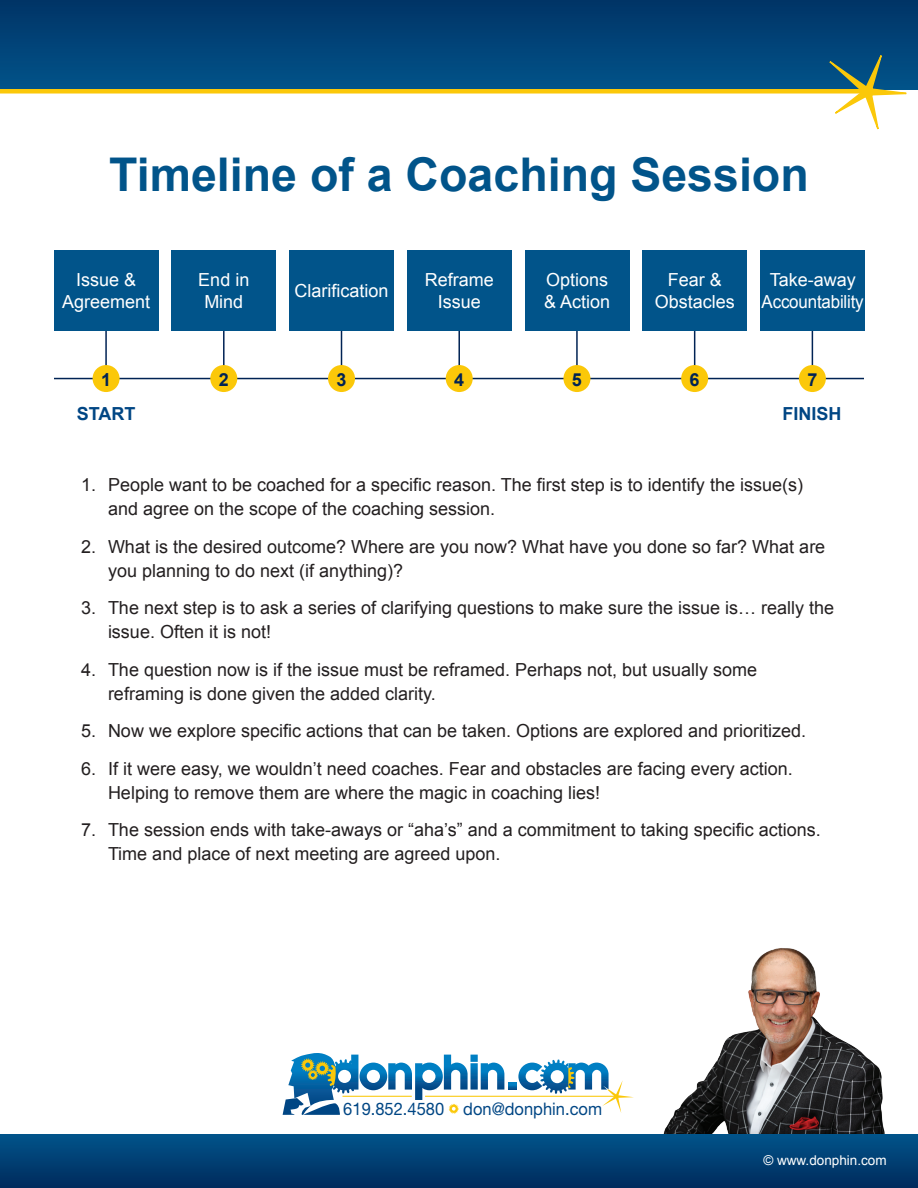
<style>
.page{position:relative;width:918px;height:1188px;background:#fff}
.page>*{position:absolute;margin:0;border:0;box-sizing:border-box;transform-origin:0 0}
.t1{font:700 46.5px "Arial";color:#01548a}
.t2{font:18px/24px "Arial";color:#231f20}
.t3{font:18px/22.5px "Arial";color:#fff;text-align:center}
.t4{font:700 18px "Arial";color:#004684}
.t5{font:700 18px "Arial";color:#002354}
.t6{font:17.4px "Helvetica Neue";color:#004684;scale:.95 1}
.t7{font:13.5px "Arial";color:#fff}
</style>
<div class="page">
<div style="left:0;top:1134px;width:918px;height:54px;background:linear-gradient(to bottom,#01548b,#002b5d)"></div>
<div style="left:0;top:0;width:918px;height:90px;background:linear-gradient(to bottom,#003466,#01538a)"></div>
<div style="left:0;top:89px;width:868px;height:5px;background:#fbc809"></div>
<svg style="left:812px;top:38px;width:96px;height:92px"></svg>
<svg style="left:283px;top:1053px;width:328px;height:62px"></svg>
<img style="left:611px;top:948px;width:274px;height:186px">
<hr style="left:54px;top:378px;width:810px;height:1px;background:#002354">
<hr style="left:223px;top:324px;width:2px;height:54px;background:#002354">
<hr style="left:341px;top:324px;width:1px;height:54px;background:#002354">
<hr style="left:458px;top:324px;width:2px;height:54px;background:#002354">
<hr style="left:576px;top:324px;width:2px;height:54px;background:#002354">
<hr style="left:694px;top:324px;width:1px;height:54px;background:#002354">
<hr style="left:812px;top:324px;width:1px;height:54px;background:#002354">
<div style="left:210px;top:365px;width:27px;height:27px;background:#fbc809;border-radius:50%"></div>
<div style="left:328px;top:365px;width:27px;height:27px;background:#fbc809;border-radius:50%"></div>
<div style="left:446px;top:365px;width:27px;height:27px;background:#fbc809;border-radius:50%"></div>
<div style="left:563px;top:365px;width:27px;height:27px;background:#fbc809;border-radius:50%"></div>
<div style="left:681px;top:365px;width:27px;height:27px;background:#fbc809;border-radius:50%"></div>
<div style="left:799px;top:365px;width:27px;height:27px;background:#fbc809;border-radius:50%"></div>
<div style="left:172px;top:250px;width:104px;height:81px;background:#01548a"></div>
<div style="left:290px;top:250px;width:104px;height:81px;background:#01548a"></div>
<div style="left:407px;top:250px;width:104px;height:81px;background:#01548a"></div>
<div style="left:525px;top:250px;width:104px;height:81px;background:#01548a"></div>
<div style="left:643px;top:250px;width:104px;height:81px;background:#01548a"></div>
<div style="left:761px;top:250px;width:104px;height:81px;background:#01548a"></div>
<hr style="left:105px;top:324px;width:2px;height:54px;background:#002354">
<div style="left:93px;top:365px;width:27px;height:27px;background:#fbc809;border-radius:50%"></div>
<div style="left:54px;top:250px;width:104px;height:81px;background:#01548a"></div>
<h1 class="t1" style="left:109px;top:142px;width:701px">Timeline of a Coaching Session</h1>
<p class="t3" style="left:62px;top:268px;width:90px">Issue &amp;<br>Agreement</p>
<p class="t5" style="left:101px;top:367px;width:12px">1</p>
<p class="t3" style="left:198px;top:268px;width:53px">End in<br>Mind</p>
<p class="t3" style="left:295px;top:279px;width:96px">Clarification</p>
<p class="t3" style="left:425px;top:268px;width:71px">Reframe<br>Issue</p>
<p class="t3" style="left:544px;top:268px;width:68px;text-align:left">Options &amp; Action</p>
<p class="t3" style="left:655px;top:268px;width:82px">Fear &amp;<br>Obstacles</p>
<p class="t3" style="left:762px;top:268px;width:104px">Take-away<br>Accountability</p>
<p class="t5" style="left:219px;top:367px;width:12px">2</p>
<p class="t5" style="left:337px;top:367px;width:12px">3</p>
<p class="t5" style="left:454px;top:367px;width:12px">4</p>
<p class="t5" style="left:572px;top:367px;width:12px">5</p>
<p class="t5" style="left:690px;top:367px;width:12px">6</p>
<p class="t5" style="left:807px;top:367px;width:12px">7</p>
<p class="t4" style="left:77px;top:401px;width:60px">START</p>
<p class="t4" style="left:782px;top:401px;width:61px">FINISH</p>
<p class="t2" style="left:108px;top:473px;width:697px;text-indent:-27px">1. People want to be coached for a specific reason. The first step is to identify the issue(s) and agree on the scope of the coaching session.</p>
<p class="t2" style="left:108px;top:534px;width:719px;text-indent:-27px">2. What is the desired outcome? Where are you now? What have you done so far? What are you planning to do next (if anything)?</p>
<p class="t2" style="left:108px;top:596px;width:728px;text-indent:-27px">3. The next step is to ask a series of clarifying questions to make sure the issue is… really the issue. Often it is not!</p>
<p class="t2" style="left:108px;top:657px;width:651px;text-indent:-27px">4. The question now is if the issue must be reframed. Perhaps not, but usually some reframing is done given the added clarity.</p>
<p class="t2" style="left:81px;top:719px;width:727px">5. Now we explore specific actions that can be taken. Options are explored and prioritized.</p>
<p class="t2" style="left:108px;top:756px;width:686px;text-indent:-27px">6. If it were easy, we wouldn’t need coaches. Fear and obstacles are facing every action.<br>Helping to remove them are where the magic in coaching lies!</p>
<p class="t2" style="left:108px;top:818px;width:714px;text-indent:-27px">7. The session ends with take-aways or “aha’s” and a commitment to taking specific actions.<br>Time and place of next meeting are agreed upon.</p>
<p class="t6" style="left:343px;top:1099px;width:274px">619.852.4580 don@donphin.com</p>
<p class="t7" style="left:763px;top:1152px;width:125px">© www.donphin.com</p>
</div>
